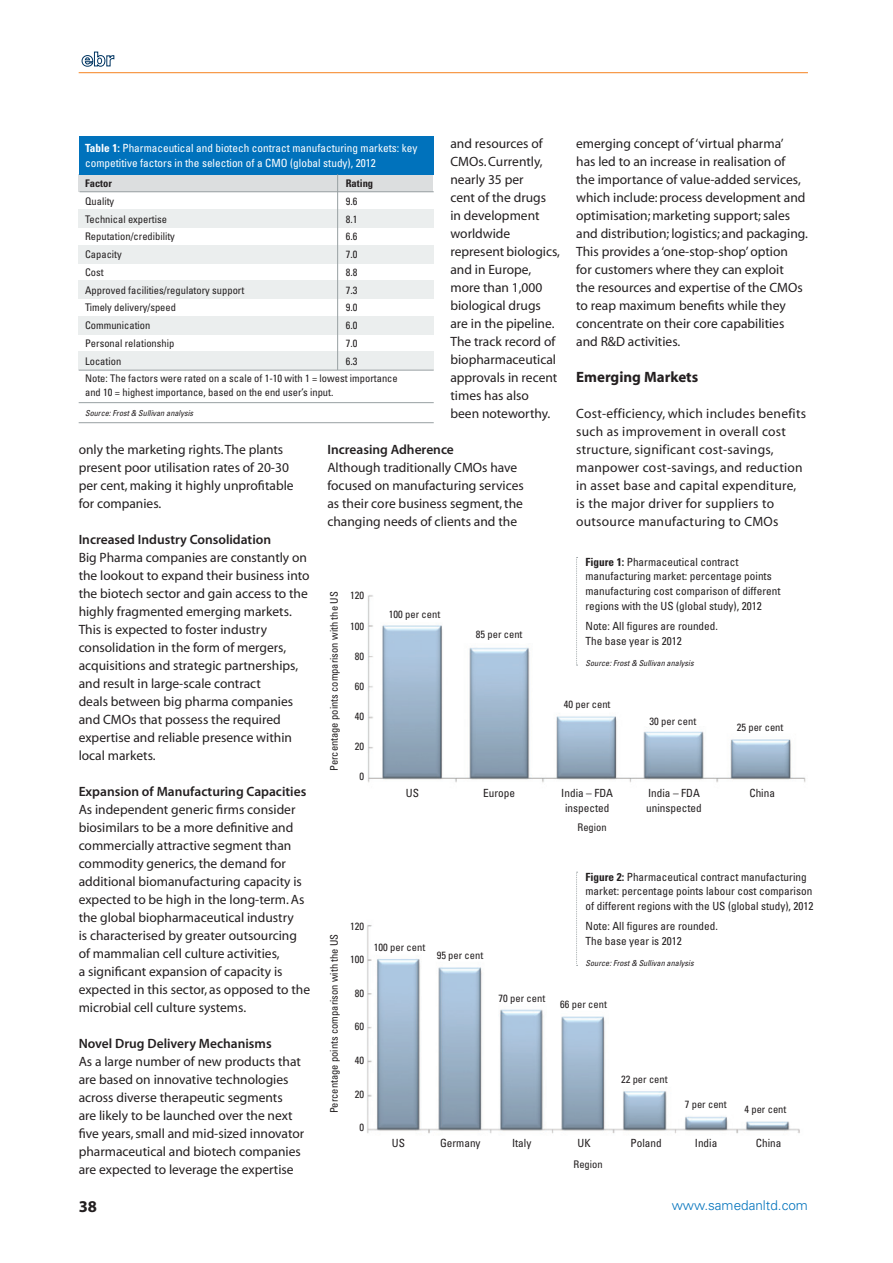
<style>
.page{position:relative;width:893px;height:1263px;background:#fff}
.page>*{position:absolute;margin:0;border:0;box-sizing:border-box;transform-origin:0 0}
.t1{font:700 16.5px "Myriad";color:#231f20}
.t2{font:700 15px "Myriad";color:#231f20}
.t3{font:13.5px/18px "Myriad";color:#231f20}
.t4{font:13.5px/18px "Myriad";letter-spacing:.02em;color:#231f20}
.t5{font:600 13.5px "Myriad Pro";color:#231f20}
.t6{font:300 13.5px "Univers";color:#0072bc}
.t7{font:condensed 11.25px/14.5px "Univers";color:#231f20}
.t8{font:condensed 11.25px/15px "Univers";color:#fff}
.t9{font:condensed 10.5px/17.7px "Univers";color:#231f20}
.t10{font:700 condensed 10.5px "Univers";color:#231f20}
.t11{font:italic condensed 8.25px "Univers";color:#231f20}
.s1{font-weight:700}
</style>
<div class="page">
<hr style="left:79px;top:72px;width:729px;height:1px;background:#f58220">
<svg style="left:82px;top:52px;width:32px;height:15px"></svg>
<div style="left:79px;top:174px;width:354px;height:18px;background:#dcdedf"></div>
<div style="left:79px;top:209px;width:355px;height:18px;background:#ebeeee"></div>
<div style="left:79px;top:245px;width:355px;height:19px;background:#ebeeee"></div>
<div style="left:79px;top:281px;width:355px;height:18px;background:#ebeeee"></div>
<div style="left:79px;top:316px;width:355px;height:18px;background:#ebeeee"></div>
<div style="left:79px;top:352px;width:355px;height:18px;background:#ebeeee"></div>
<img style="left:367px;top:595px;width:439px;height:188px">
<div style="left:79px;top:136px;width:354px;height:38px;background:#0072bc"></div>
<hr style="left:79px;top:422px;width:355px;height:1px;background:#98a0a2">
<hr style="left:79px;top:402px;width:355px;height:1px;background:#98a0a2">
<hr style="left:79px;top:370px;width:355px;height:1px;background:#98a0a2">
<img style="left:367px;top:925px;width:433px;height:209px">
<svg style="left:576px;top:557px;width:2px;height:109px"></svg>
<svg style="left:576px;top:872px;width:2px;height:94px"></svg>
<hr style="left:80px;top:191px;width:354px;height:1px;background:#98a0a2">
<hr style="left:337px;top:174px;width:1px;height:196px;background:#98a0a2">
<p class="t3" style="left:450px;top:135px;width:111px">and resources of<br>CMOs. Currently, nearly 35 per<br>cent of the drugs in development worldwide represent biologics, and in Europe, more than 1,000 biological drugs are in the pipeline.<br>The track record of biopharmaceutical approvals in recent times has also been noteworthy.</p>
<p class="t5" style="left:327px;top:441px;width:128px">Increasing Adherence</p>
<p class="t3" style="left:327px;top:459px;width:198px">Although traditionally CMOs have focused on manufacturing services as their core business segment, the changing needs of clients and the</p>
<p class="t3" style="left:576px;top:135px;width:233px">emerging concept of ‘virtual pharma’<br>has led to an increase in realisation of<br>the importance of value-added services, which include: process development and optimisation; marketing support; sales and distribution; logistics; and packaging.<br>This provides a ‘one-stop-shop’ option<br>for customers where they can exploit<br>the resources and expertise of the CMOs to reap maximum benefits while they concentrate on their core capabilities and R&amp;D activities.</p>
<p class="t2" style="left:576px;top:369px;width:124px">Emerging Markets</p>
<p class="t4" style="left:576px;top:405px;width:231px">Cost-efficiency, which includes benefits such as improvement in overall cost structure, significant cost-savings, manpower cost-savings, and reduction in asset base and capital expenditure, is the major driver for suppliers to outsource manufacturing to CMOs</p>
<p class="t8" style="left:85px;top:141px;width:334px"><span class="s1">Table 1:</span> Pharmaceutical and biotech contract manufacturing markets: key competitive factors in the selection of a CMO (global study), 2012</p>
<p class="t10" style="left:85px;top:177px;width:28px">Factor</p>
<p class="t10" style="left:346px;top:177px;width:29px">Rating</p>
<p class="t9" style="left:85px;top:192px;width:31px">Quality</p>
<p class="t9" style="left:346px;top:192px;width:13px">9.6</p>
<p class="t9" style="left:85px;top:210px;width:83px">Technical expertise</p>
<p class="t9" style="left:346px;top:210px;width:13px">8.1</p>
<p class="t9" style="left:85px;top:228px;width:91px">Reputation/credibility</p>
<p class="t9" style="left:346px;top:228px;width:13px">6.6</p>
<p class="t9" style="left:85px;top:245px;width:38px">Capacity</p>
<p class="t9" style="left:346px;top:245px;width:13px">7.0</p>
<p class="t9" style="left:85px;top:263px;width:20px">Cost</p>
<p class="t9" style="left:346px;top:263px;width:13px">8.8</p>
<p class="t9" style="left:85px;top:281px;width:161px">Approved facilities/regulatory support</p>
<p class="t9" style="left:346px;top:281px;width:13px">7.3</p>
<p class="t9" style="left:85px;top:299px;width:92px">Timely delivery/speed</p>
<p class="t9" style="left:346px;top:299px;width:13px">9.0</p>
<p class="t9" style="left:85px;top:316px;width:67px">Communication</p>
<p class="t9" style="left:346px;top:316px;width:13px">6.0</p>
<p class="t9" style="left:85px;top:334px;width:91px">Personal relationship</p>
<p class="t9" style="left:346px;top:334px;width:13px">7.0</p>
<p class="t9" style="left:85px;top:352px;width:38px">Location</p>
<p class="t9" style="left:85px;top:352px;width:314px;text-indent:261px">6.3<br>Note: The factors were rated on a scale of 1-10 with 1 = lowest importance</p>
<p class="t9" style="left:85px;top:383px;width:250px">and 10 = highest importance, based on the end user’s input.</p>
<p class="t11" style="left:85px;top:407px;width:110px">Source: Frost &amp; Sullivan analysis</p>
<p class="t3" style="left:79px;top:441px;width:216px">only the marketing rights. The plants present poor utilisation rates of 20-30 per cent, making it highly unprofitable for companies.</p>
<p class="t5" style="left:79px;top:531px;width:194px">Increased Industry Consolidation</p>
<p class="t3" style="left:79px;top:549px;width:232px">Big Pharma companies are constantly on the lookout to expand their business into the biotech sector and gain access to the highly fragmented emerging markets.<br>This is expected to foster industry consolidation in the form of mergers, acquisitions and strategic partnerships, and result in large-scale contract<br>deals between big pharma companies and CMOs that possess the required expertise and reliable presence within local markets.</p>
<p class="t5" style="left:79px;top:783px;width:229px">Expansion of Manufacturing Capacities</p>
<p class="t3" style="left:79px;top:801px;width:233px">As independent generic firms consider biosimilars to be a more definitive and commercially attractive segment than commodity generics, the demand for additional biomanufacturing capacity is expected to be high in the long-term. As the global biopharmaceutical industry<br>is characterised by greater outsourcing of mammalian cell culture activities,<br>a significant expansion of capacity is expected in this sector, as opposed to the microbial cell culture systems.</p>
<p class="t5" style="left:79px;top:1034px;width:194px">Novel Drug Delivery Mechanisms</p>
<p class="t3" style="left:79px;top:1053px;width:227px">As a large number of new products that are based on innovative technologies across diverse therapeutic segments<br>are likely to be launched over the next five years, small and mid-sized innovator pharmaceutical and biotech companies are expected to leverage the expertise</p>
<p class="t7" style="left:585px;top:555px;width:196px"><span class="s1">Figure 1:</span> Pharmaceutical contract manufacturing market: percentage points manufacturing cost comparison of different regions with the US (global study), 2012</p>
<p class="t7" style="left:585px;top:618px;width:134px;line-height:15px">Note: All figures are rounded.<br>The base year is 2012</p>
<p class="t11" style="left:585px;top:658px;width:110px">Source: Frost &amp; Sullivan analysis</p>
<p class="t9" style="left:350px;top:587px;width:15px">120</p>
<p class="t9" style="left:350px;top:617px;width:15px">100</p>
<p class="t9" style="left:355px;top:647px;width:11px">80</p>
<p class="t9" style="left:355px;top:677px;width:11px">60</p>
<p class="t9" style="left:355px;top:707px;width:11px">40</p>
<p class="t9" style="left:355px;top:737px;width:11px">20</p>
<p class="t9" style="left:359px;top:768px;width:6px">0</p>
<p class="t9" style="left:325px;top:771px;width:181px;rotate:-90deg">Percentage points comparison with the US</p>
<p class="t9" style="left:389px;top:605px;width:53px">100 per cent</p>
<p class="t9" style="left:476px;top:625px;width:48px">85 per cent</p>
<p class="t9" style="left:564px;top:695px;width:48px">40 per cent</p>
<p class="t9" style="left:650px;top:712px;width:48px">30 per cent</p>
<p class="t9" style="left:737px;top:718px;width:48px">25 per cent</p>
<p class="t7" style="left:406px;top:786px;width:15px">US</p>
<p class="t7" style="left:749px;top:786px;width:27px">China</p>
<p class="t7" style="left:483px;top:786px;width:33px">Europe</p>
<p class="t7" style="left:561px;top:786px;width:53px;line-height:15px;text-align:center">India – FDA inspected</p>
<p class="t7" style="left:646px;top:786px;width:57px;line-height:15px">India – FDA uninspected</p>
<p class="t9" style="left:578px;top:818px;width:31px">Region</p>
<p class="t7" style="left:585px;top:869px;width:230px"><span class="s1">Figure 2:</span> Pharmaceutical contract manufacturing market: percentage points labour cost comparison of different regions with the US (global study), 2012</p>
<p class="t7" style="left:585px;top:919px;width:134px">Note: All figures are rounded.<br>The base year is 2012</p>
<p class="t11" style="left:585px;top:957px;width:110px">Source: Frost &amp; Sullivan analysis</p>
<p class="t9" style="left:350px;top:917px;width:15px">120</p>
<p class="t9" style="left:350px;top:950px;width:15px">100</p>
<p class="t9" style="left:355px;top:984px;width:11px">80</p>
<p class="t9" style="left:355px;top:1018px;width:11px">60</p>
<p class="t9" style="left:355px;top:1051px;width:11px">40</p>
<p class="t9" style="left:355px;top:1085px;width:11px">20</p>
<p class="t9" style="left:359px;top:1118px;width:6px">0</p>
<p class="t9" style="left:325px;top:1113px;width:181px;rotate:-90deg">Percentage points comparison with the US</p>
<p class="t9" style="left:374px;top:938px;width:53px">100 per cent</p>
<p class="t9" style="left:437px;top:946px;width:48px">95 per cent</p>
<p class="t9" style="left:499px;top:989px;width:48px">70 per cent</p>
<p class="t9" style="left:560px;top:996px;width:48px">66 per cent</p>
<p class="t9" style="left:621px;top:1070px;width:48px">22 per cent</p>
<p class="t9" style="left:685px;top:1095px;width:43px">7 per cent</p>
<p class="t9" style="left:744px;top:1100px;width:43px">4 per cent</p>
<p class="t7" style="left:392px;top:1135px;width:15px">US</p>
<p class="t7" style="left:440px;top:1135px;width:42px">Germany</p>
<p class="t7" style="left:630px;top:1135px;width:33px">Poland</p>
<p class="t7" style="left:695px;top:1135px;width:24px">India</p>
<p class="t7" style="left:756px;top:1135px;width:27px">China</p>
<p class="t7" style="left:512px;top:1135px;width:21px">Italy</p>
<p class="t7" style="left:578px;top:1135px;width:15px">UK</p>
<p class="t9" style="left:574px;top:1155px;width:31px">Region</p>
<p class="t1" style="left:79px;top:1197px;width:20px">38</p>
<p class="t6" style="left:672px;top:1197px;width:138px">www.samedanltd.com</p>
</div>
